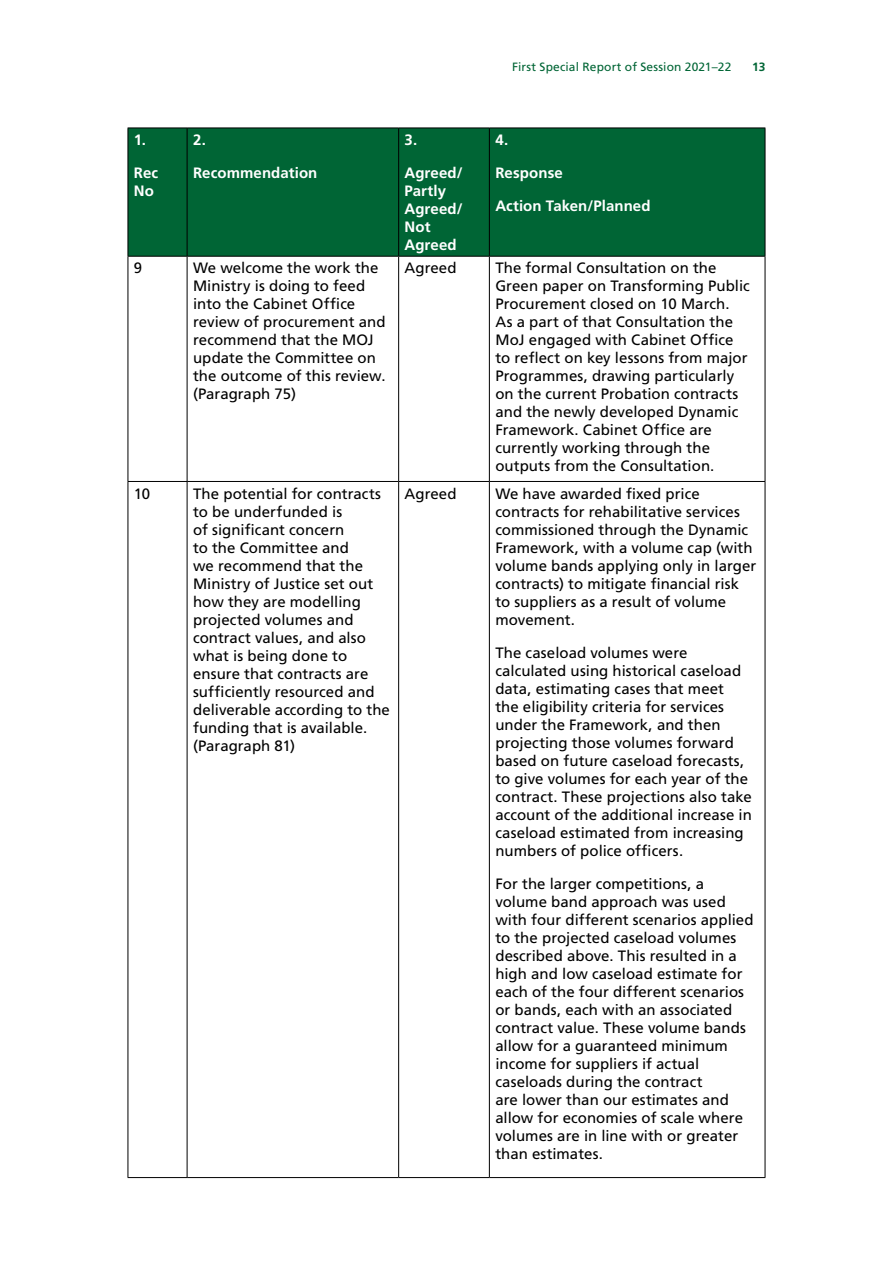
<style>
.page{position:relative;width:893px;height:1263px;background:#fff}
.page>*{position:absolute;margin:0;border:0;box-sizing:border-box;transform-origin:0 0}
.t1{font:15px/18px "Frutiger LT Std";color:#000}
.t2{font:700 15px/18px "Frutiger LT Std";letter-spacing:.005em;color:#fff}
.t3{font:12px "Frutiger LT Std";letter-spacing:.015em;color:#006535}
.t4{font:700 12px "Frutiger LT Std";color:#006535}
</style>
<div class="page">
<div style="left:129px;top:129px;width:636px;height:127px;background:#006535"></div>
<hr style="left:128px;top:128px;width:59px;height:1px;background:#000">
<hr style="left:128px;top:128px;width:1px;height:128px;background:#000">
<hr style="left:187px;top:128px;width:212px;height:1px;background:#000">
<hr style="left:187px;top:128px;width:1px;height:128px;background:#000">
<hr style="left:399px;top:128px;width:90px;height:1px;background:#000">
<hr style="left:398px;top:128px;width:1px;height:128px;background:#000">
<hr style="left:489px;top:128px;width:276px;height:1px;background:#000">
<hr style="left:489px;top:128px;width:1px;height:128px;background:#000">
<hr style="left:765px;top:128px;width:1px;height:128px;background:#000">
<hr style="left:128px;top:256px;width:59px;height:1px;background:#000">
<hr style="left:128px;top:257px;width:1px;height:224px;background:#000">
<hr style="left:187px;top:256px;width:212px;height:1px;background:#000">
<hr style="left:187px;top:257px;width:1px;height:224px;background:#000">
<hr style="left:399px;top:256px;width:90px;height:1px;background:#000">
<hr style="left:398px;top:257px;width:1px;height:224px;background:#000">
<hr style="left:489px;top:256px;width:276px;height:1px;background:#000">
<hr style="left:489px;top:257px;width:1px;height:224px;background:#000">
<hr style="left:765px;top:257px;width:1px;height:224px;background:#000">
<hr style="left:128px;top:481px;width:59px;height:1px;background:#000">
<hr style="left:128px;top:482px;width:1px;height:695px;background:#000">
<hr style="left:187px;top:481px;width:212px;height:1px;background:#000">
<hr style="left:187px;top:482px;width:1px;height:695px;background:#000">
<hr style="left:399px;top:481px;width:90px;height:1px;background:#000">
<hr style="left:398px;top:482px;width:1px;height:695px;background:#000">
<hr style="left:489px;top:481px;width:276px;height:1px;background:#000">
<hr style="left:489px;top:482px;width:1px;height:695px;background:#000">
<hr style="left:765px;top:482px;width:1px;height:695px;background:#000">
<hr style="left:128px;top:1177px;width:59px;height:1px;background:#000">
<hr style="left:187px;top:1177px;width:212px;height:1px;background:#000">
<hr style="left:399px;top:1177px;width:90px;height:1px;background:#000">
<hr style="left:489px;top:1177px;width:276px;height:1px;background:#000">
<p class="t2" style="left:134px;top:131px;width:14px">1.</p>
<p class="t2" style="left:134px;top:164px;width:26px">Rec<br>No</p>
<p class="t2" style="left:193px;top:131px;width:14px">2.</p>
<p class="t2" style="left:193px;top:164px;width:126px">Recommendation</p>
<p class="t2" style="left:405px;top:131px;width:14px">3.</p>
<p class="t2" style="left:405px;top:164px;width:60px">Agreed/<br>Partly<br>Agreed/<br>Not<br>Agreed</p>
<p class="t3" style="left:512px;top:59px;width:221px">First Special Report of Session 2021–22</p>
<p class="t4" style="left:752px;top:59px;width:15px">13</p>
<p class="t2" style="left:495px;top:131px;width:14px">4.</p>
<p class="t2" style="left:495px;top:164px;width:69px">Response</p>
<p class="t2" style="left:495px;top:197px;width:157px">Action Taken/Planned</p>
<p class="t1" style="left:134px;top:259px;width:10px">9</p>
<p class="t1" style="left:193px;top:259px;width:194px">We welcome the work the<br>Ministry is doing to feed into the Cabinet Office review of procurement and recommend that the MOJ update the Committee on the outcome of this review. (Paragraph 75)</p>
<p class="t1" style="left:405px;top:259px;width:54px">Agreed</p>
<p class="t1" style="left:495px;top:259px;width:256px">The formal Consultation on the<br>Green paper on Transforming Public<br>Procurement closed on 10 March.<br>As a part of that Consultation the<br>MoJ engaged with Cabinet Office to reflect on key lessons from major<br>Programmes, drawing particularly on the current Probation contracts and the newly developed Dynamic<br>Framework. Cabinet Office are currently working through the outputs from the Consultation.</p>
<p class="t1" style="left:134px;top:485px;width:18px">10</p>
<p class="t1" style="left:193px;top:485px;width:198px">The potential for contracts to be underfunded is<br>of significant concern<br>to the Committee and<br>we recommend that the<br>Ministry of Justice set out how they are modelling projected volumes and contract values, and also what is being done to ensure that contracts are sufficiently resourced and deliverable according to the funding that is available. (Paragraph 81)</p>
<p class="t1" style="left:405px;top:485px;width:54px">Agreed</p>
<p class="t1" style="left:495px;top:485px;width:263px">We have awarded fixed price contracts for rehabilitative services commissioned through the Dynamic<br>Framework, with a volume cap (with volume bands applying only in larger contracts) to mitigate financial risk to suppliers as a result of volume movement.</p>
<p class="t1" style="left:495px;top:644px;width:258px">The caseload volumes were calculated using historical caseload data, estimating cases that meet<br>the eligibility criteria for services under the Framework, and then projecting those volumes forward based on future caseload forecasts, to give volumes for each year of the contract. These projections also take account of the additional increase in caseload estimated from increasing numbers of police officers.</p>
<p class="t1" style="left:495px;top:875px;width:260px">For the larger competitions, a volume band approach was used with four different scenarios applied to the projected caseload volumes described above. This resulted in a high and low caseload estimate for each of the four different scenarios or bands, each with an associated contract value. These volume bands allow for a guaranteed minimum income for suppliers if actual caseloads during the contract<br>are lower than our estimates and allow for economies of scale where volumes are in line with or greater than estimates.</p>
</div>
